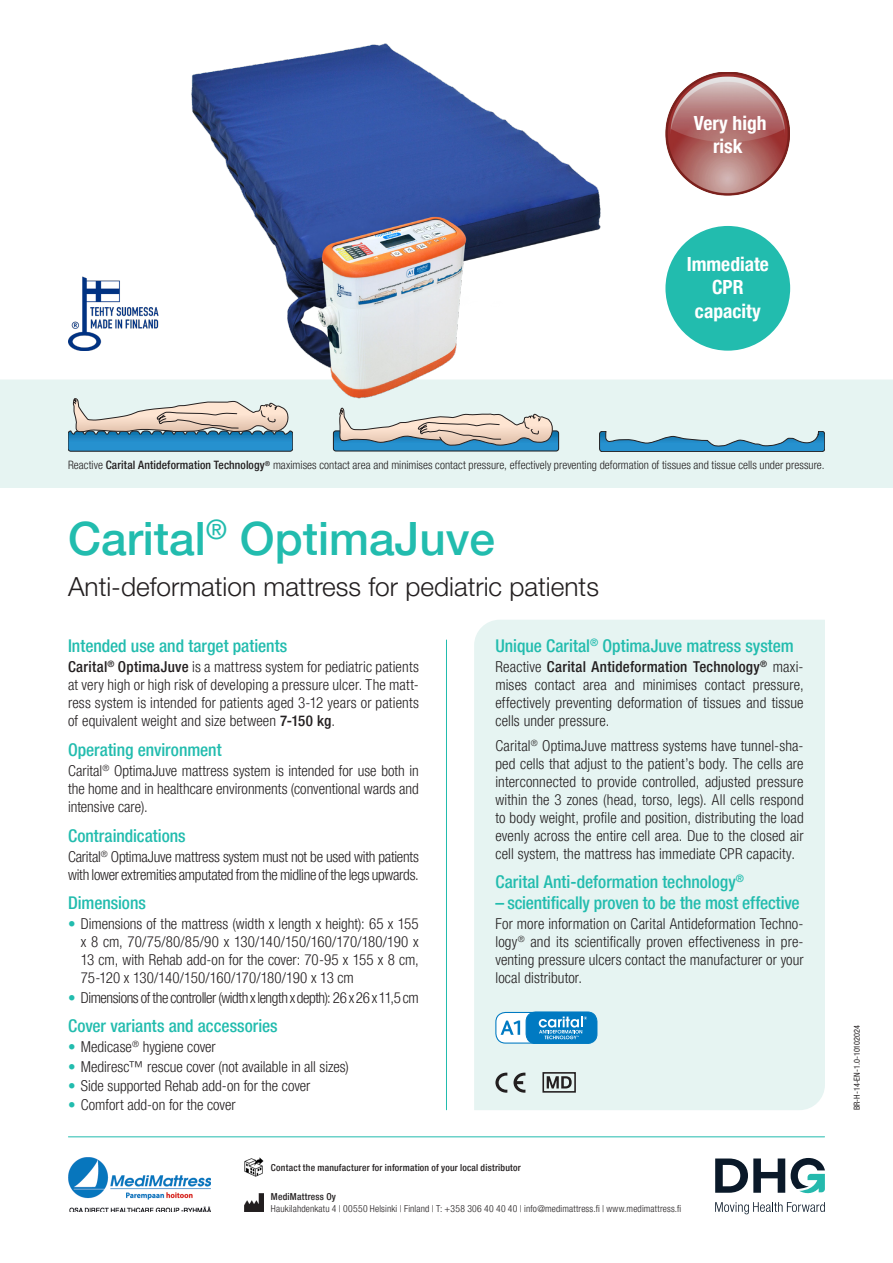
<style>
.page{position:relative;width:893px;height:1263px;background:#fff}
.page>*{position:absolute;margin:0;border:0;box-sizing:border-box;transform-origin:0 0}
.Otsikko_-_Carital_NeoICU{font:500 45.9px "Helvetica Neue LT Pro";color:#22bcae}
.Otsikko_2{font:300 26.25px "Helvetica Neue LT Pro";color:#231f20}
.t1{font:700 condensed 19.5px/23.4px "Helvetica Neue LT Pro";color:#fff;text-align:center}
.väliotsikko_-_artikkeli{font:500 condensed 17.55px "Helvetica Neue LT Pro";color:#22bcae}
.Leipäteksti_copy{font:300 condensed 15px/18px "Helvetica Neue LT Pro";color:#231f20;text-align:justify}
.Leipäteksti_copy-2{font:300 condensed 15px "Helvetica Neue LT Pro";letter-spacing:-.025em;color:#231f20}
.Leipäteksti{font:300 condensed 11.55px "Helvetica Neue LT Pro";letter-spacing:.005em;color:#231f20}
.Yhteystiedot_-_Vega-esite{font:300 condensed 9.6px "Helvetica Neue LT Pro";letter-spacing:.015em;color:#231f20}
.Yhteystiedot{font:500 condensed 9.6px "Helvetica Neue LT Pro";letter-spacing:.02em;color:#231f20}
.Yhteystiedot_-_Vega-esite-2{font:500 condensed 9.6px "Helvetica Neue LT Pro";letter-spacing:.025em;color:#231f20}
.t2{font:condensed 8.25px "Helvetica Neue LT Pro";color:#231f20}
.s1{font-weight:500}
.s2{color:#22bcae}
</style>
<div class="page">
<hr style="left:68px;top:1136px;width:757px;height:1px;background:#22bcae">
<img style="left:68px;top:276px;width:91px;height:75px">
<hr style="left:446px;top:640px;width:1px;height:470px;background:#22bcae">
<svg style="left:715px;top:1158px;width:70px;height:35px"></svg>
<svg style="left:791px;top:1158px;width:34px;height:36px"></svg>
<svg style="left:715px;top:1202px;width:110px;height:12px"></svg>
<img style="left:68px;top:1158px;width:143px;height:54px">
<img style="left:245px;top:1193px;width:19px;height:18px">
<img style="left:245px;top:1158px;width:18px;height:18px">
<div style="left:665px;top:226px;width:125px;height:125px;background:#22bcae;border-radius:50%"></div>
<img style="left:666px;top:72px;width:124px;height:124px">
<div style="left:0;top:379px;width:893px;height:109px;background:#e6f4f2"></div>
<svg style="left:333px;top:424px;width:226px;height:27px"></svg>
<svg style="left:599px;top:431px;width:226px;height:21px"></svg>
<svg style="left:68px;top:398px;width:225px;height:54px"></svg>
<img style="left:187px;top:43px;width:443px;height:381px">
<div style="left:474px;top:620px;width:351px;height:490px;background:#e6f4f2"></div>
<svg style="left:513px;top:1073px;width:12px;height:20px"></svg>
<svg style="left:495px;top:1073px;width:12px;height:20px"></svg>
<svg style="left:547px;top:1076px;width:25px;height:12px"></svg>
<div style="left:542px;top:1072px;width:34px;height:21px;border:2px solid #231f20"></div>
<div style="left:496px;top:1012px;width:71px;height:31px;background:#fff;border-radius:10px"></div>
<div style="left:495px;top:1012px;width:72px;height:31px;border:1px solid #007ac2;border-radius:10px"></div>
<svg style="left:501px;top:1020px;width:19px;height:15px"></svg>
<div style="left:526px;top:1012px;width:71px;height:31px;background:#007ac2;border-radius:10px"></div>
<div style="left:526px;top:1012px;width:71px;height:31px;border:1px solid #007ac2;border-radius:10px"></div>
<svg style="left:539px;top:1016px;width:48px;height:23px"></svg>
<p class="t1" style="left:694px;top:111px;width:74px">Very high risk</p>
<p class="t1" style="left:687px;top:252px;width:84px">Immediate<br>CPR capacity</p>
<p class="Leipäteksti" style="left:68px;top:458px;width:758px">Reactive <span class="s1">Carital Antideformation Technology</span><sup>®</sup> maximises contact area and minimises contact pressure, effectively preventing deformation of tissues and tissue cells under pressure.</p>
<p class="Otsikko_-_Carital_NeoICU" style="left:68px;top:511px;width:428px">Carital<sup>®</sup> OptimaJuve</p>
<p class="Otsikko_2" style="left:68px;top:570px;width:532px">Anti-deformation mattress for pediatric patients</p>
<p class="väliotsikko_-_artikkeli" style="left:68px;top:635px;width:221px">Intended use and target patients</p>
<p class="Leipäteksti_copy" style="left:68px;top:658px;width:352px"><span class="s1">Carital</span><sup>®</sup> <span class="s1">OptimaJuve</span> is a mattress system for pediatric patients at very high or high risk of developing a pressure ulcer. The matt&shy;ress system is intended for patients aged 3-12 years or patients of equivalent weight and size between <span class="s1">7-150 kg</span>.</p>
<p class="väliotsikko_-_artikkeli" style="left:68px;top:739px;width:155px">Operating environment</p>
<p class="Leipäteksti_copy" style="left:68px;top:761px;width:352px">Carital<sup>®</sup> OptimaJuve mattress system is intended for use both in the home and in healthcare environments (conventional wards and intensive care).</p>
<p class="väliotsikko_-_artikkeli" style="left:68px;top:825px;width:119px">Contraindications</p>
<p class="Leipäteksti_copy" style="left:68px;top:847px;width:352px">Carital<sup>®</sup> OptimaJuve mattress system must not be used with patients with lower extremities amputated from the midline of the legs upwards.</p>
<p class="väliotsikko_-_artikkeli" style="left:68px;top:892px;width:79px">Dimensions</p>
<p class="Leipäteksti_copy" style="left:81px;top:915px;width:340px;text-indent:-13px"><span class="s2">•</span> Dimensions of the mattress (width x length x height): 65 x 155 x 8 cm, 70/75/80/85/90 x 130/140/150/160/170/180/190 x 13 cm, with Rehab add-on for the cover: 70-95 x 155 x 8 cm, 75-120 x 130/140/150/160/170/180/190 x 13 cm</p>
<p class="Leipäteksti_copy-2" style="left:68px;top:988px;width:352px"><span class="s2">•</span> Dimensions of the controller (width x length x depth): 26 x 26 x 11,5 cm</p>
<p class="väliotsikko_-_artikkeli" style="left:68px;top:1015px;width:211px">Cover variants and accessories</p>
<p class="Leipäteksti_copy" style="left:68px;top:1038px;width:149px"><span class="s2">•</span> Medicase<sup>®</sup> hygiene cover</p>
<p class="Leipäteksti_copy" style="left:68px;top:1057px;width:282px"><span class="s2">•</span> Mediresc™ rescue cover (not available in all sizes)</p>
<p class="Leipäteksti_copy" style="left:68px;top:1076px;width:244px"><span class="s2">•</span> Side supported Rehab add-on for the cover</p>
<p class="Leipäteksti_copy" style="left:68px;top:1096px;width:169px"><span class="s2">•</span> Comfort add-on for the cover</p>
<p class="väliotsikko_-_artikkeli" style="left:495px;top:635px;width:300px">Unique Carital<sup>®</sup> OptimaJuve matress system</p>
<p class="Leipäteksti_copy" style="left:495px;top:658px;width:310px">Reactive <span class="s1">Carital Antideformation Technology</span><sup>®</sup> maxi&shy;mises contact area and minimises contact pressure, effectively preventing deformation of tissues and tissue cells under pressure.</p>
<p class="Leipäteksti_copy" style="left:495px;top:736px;width:310px">Carital<sup>®</sup> OptimaJuve mattress systems have tunnel-sha&shy;ped cells that adjust to the patient’s body. The cells are interconnected to provide controlled, adjusted pressure within the 3 zones (head, torso, legs). All cells respond to body weight, profile and position, distributing the load evenly across the entire cell area. Due to the closed air cell system, the mattress has immediate CPR capacity.</p>
<p class="väliotsikko_-_artikkeli" style="left:495px;top:871px;width:250px">Carital Anti-deformation technology<sup>®</sup></p>
<p class="väliotsikko_-_artikkeli" style="left:495px;top:892px;width:306px">– scientifically proven to be the most effective</p>
<p class="Leipäteksti_copy" style="left:495px;top:915px;width:310px">For more information on Carital Antideformation Techno&shy;logy<sup>®</sup> and its scientifically proven effectiveness in pre&shy;venting pressure ulcers contact the manufacturer or your local distributor.</p>
<p class="Yhteystiedot" style="left:271px;top:1161px;width:251px">Contact the manufacturer for information of your local distributor</p>
<p class="Yhteystiedot_-_Vega-esite-2" style="left:271px;top:1191px;width:67px">MediMattress Oy</p>
<p class="Yhteystiedot_-_Vega-esite" style="left:271px;top:1203px;width:412px">Haukilahdenkatu 4 | 00550 Helsinki | Finland | T: +358 306 40 40 40 | info@medimattress.fi | www.medimattress.fi</p>
<p class="t2" style="left:852px;top:1110px;width:87px;rotate:-90deg">BR-H-14-EN-1.0-10102024</p>
</div>
